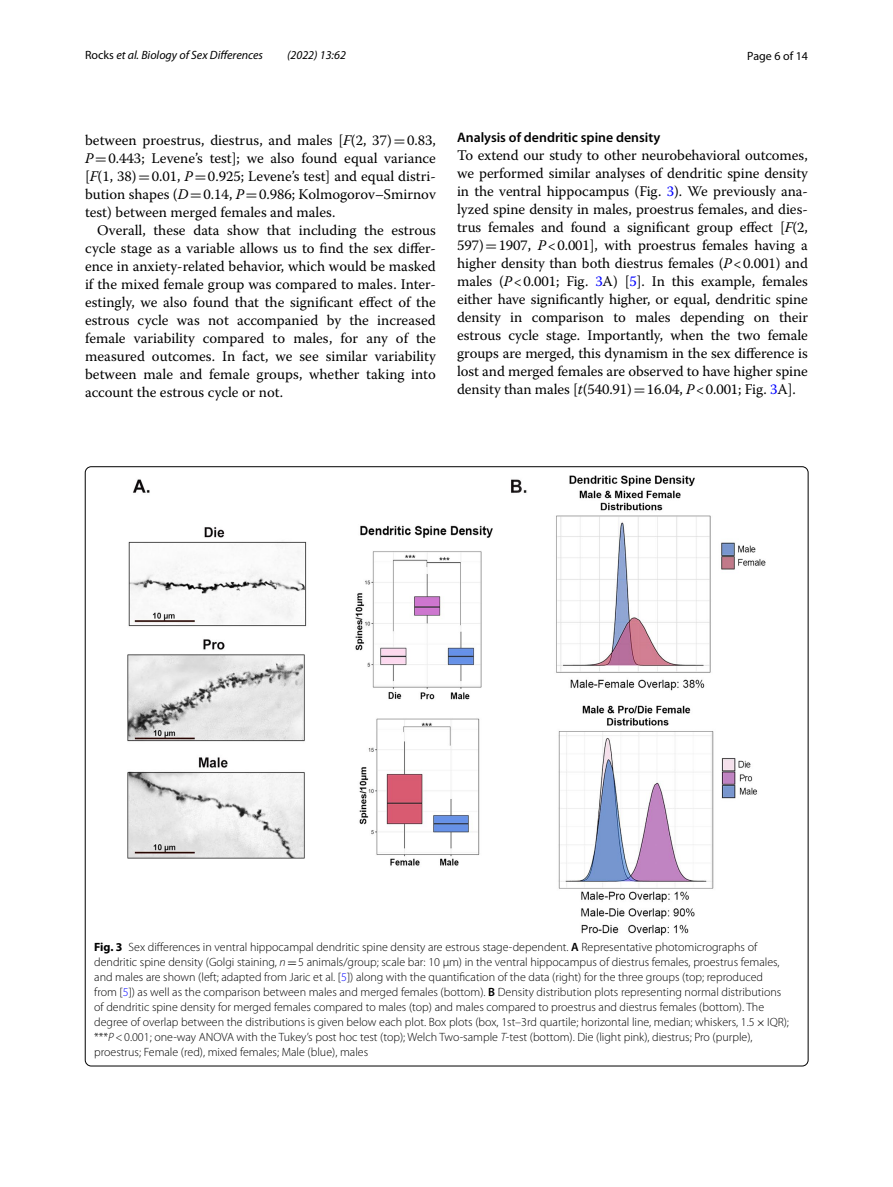
<style>
.page{position:relative;width:893px;height:1187px;background:#fff}
.page>*{position:absolute;margin:0;border:0;box-sizing:border-box;transform-origin:0 0}
.t1{font:14.7px/18px "Warnock Pro";color:#000;text-align:justify}
.t2{font:600 13.8px "Myriad Pro";color:#000}
.t3{font:300 12px/15px "Myriad Pro";color:#000}
.t4{font:italic 12px "Myriad Pro";color:#000}
.t5{font:12px "Myriad Pro";color:#000}
.s1{font-style:normal}
.s2{font-style:italic}
.s3{font-family:"MTSY"}
.s4{color:#00f}
.s5{font-weight:700}
.s6{font-weight:600}
.s7{font-family:"MTSY";font-weight:400}
</style>
<div class="page">
<img style="left:128px;top:475px;width:638px;height:460px">
<p class="t4" style="left:85px;top:48px;width:180px"><span class="s1">Rocks</span> et al. Biology of Sex Differences</p>
<p class="t4" style="left:287px;top:48px;width:60px">(2022) 13:62</p>
<p class="t5" style="left:747px;top:48px;width:62px">Page 6 of 14</p>
<p class="t1" style="left:85px;top:131px;width:352px">between proestrus, diestrus, and males [<span class="s2">F</span>(2, 37)<span class="s3">=</span>0.83, <span class="s2">P</span><span class="s3">=</span>0.443; Levene’s test]; we also found equal variance [<span class="s2">F</span>(1, 38)<span class="s3">=</span>0.01, <span class="s2">P</span><span class="s3">=</span>0.925; Levene’s test] and equal distri&shy;bution shapes (<span class="s2">D</span><span class="s3">=</span>0.14, <span class="s2">P</span><span class="s3">=</span>0.986; Kolmogorov–Smirnov test) between merged females and males.</p>
<p class="t1" style="left:85px;top:220px;width:352px;text-indent:12px">Overall, these data show that including the estrous cycle stage as a variable allows us to find the sex differ&shy;ence in anxiety-related behavior, which would be masked if the mixed female group was compared to males. Inter&shy;estingly, we also found that the significant effect of the estrous cycle was not accompanied by the increased female variability compared to males, for any of the measured outcomes. In fact, we see similar variability between male and female groups, whether taking into account the estrous cycle or not.</p>
<p class="t2" style="left:457px;top:129px;width:205px">Analysis of dendritic spine density</p>
<p class="t1" style="left:457px;top:146px;width:352px">To extend our study to other neurobehavioral outcomes, we performed similar analyses of dendritic spine density in the ventral hippocampus (Fig. <span class="s4">3</span>). We previously ana&shy;lyzed spine density in males, proestrus females, and dies&shy;trus females and found a significant group effect [<span class="s2">F</span>(2, 597)<span class="s3">=</span>1907, <span class="s2">P</span>&lt;0.001], with proestrus females having a higher density than both diestrus females (<span class="s2">P</span>&lt;0.001) and males (<span class="s2">P</span>&lt;0.001; Fig. <span class="s4">3</span>A) [<span class="s4">5</span>]. In this example, females either have significantly higher, or equal, dendritic spine density in comparison to males depending on their estrous cycle stage. Importantly, when the two female groups are merged, this dynamism in the sex difference is lost and merged females are observed to have higher spine density than males [<span class="s2">t</span>(540.91)<span class="s3">=</span>16.04, <span class="s2">P</span>&lt;0.001; Fig. <span class="s4">3</span>A].</p>
<p class="t3" style="left:94px;top:939px;width:696px"><span class="s5">Fig. 3</span> Sex differences in ventral hippocampal dendritic spine density are estrous stage-dependent. <span class="s6">A</span> Representative photomicrographs of dendritic spine density (Golgi staining, <span class="s2">n</span><span class="s7">=</span>5 animals/group; scale bar: 10 μm) in the ventral hippocampus of diestrus females, proestrus females, and males are shown (left; adapted from Jaric et al. [<span class="s4">5</span>]) along with the quantification of the data (right) for the three groups (top; reproduced<br>from [<span class="s4">5</span>]) as well as the comparison between males and merged females (bottom). <span class="s6">B</span> Density distribution plots representing normal distributions of dendritic spine density for merged females compared to males (top) and males compared to proestrus and diestrus females (bottom). The degree of overlap between the distributions is given below each plot. Box plots (box, 1st–3rd quartile; horizontal line, median; whiskers, 1.5<span class="s7">×</span>IQR); ***<span class="s2">P</span>&lt;0.001; one-way ANOVA with the Tukey’s post hoc test (top); Welch Two-sample <span class="s2">T</span>-test (bottom). Die (light pink), diestrus; Pro (purple), proestrus; Female (red), mixed females; Male (blue), males</p>
</div>
